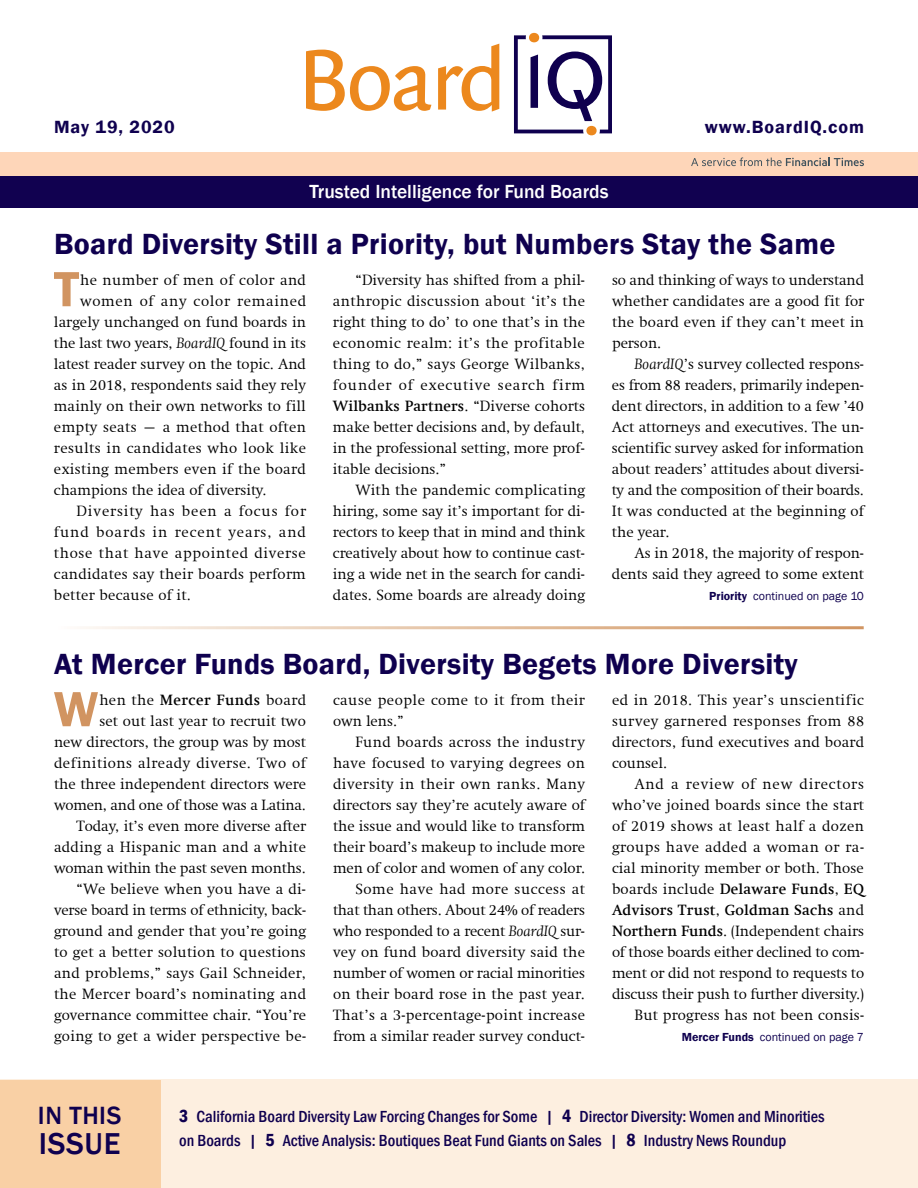
<style>
.page{position:relative;width:918px;height:1188px;background:#fff}
.page>*{position:absolute;margin:0;border:0;box-sizing:border-box;transform-origin:0 0}
.t1{font:600 51.15px "Franklin Gothic";color:#d19461}
.t2{font:500 31.05px "Franklin Gothic";letter-spacing:.02em;color:#0f004f}
.t3{font:600 30px "Franklin Gothic";letter-spacing:.01em;color:#0f004f}
.t4{font:500 25.65px "Franklin Gothic";letter-spacing:.02em;color:#0f004f}
.t5{font:500 19.5px "Franklin Gothic";color:#fff}
.t6{font:600 18.15px "Franklin Gothic";letter-spacing:.05em;color:#0f004f}
.t7{font:500 condensed 16.5px/24px "Franklin Gothic";color:#0f004f}
.t8{font:300 15px/21px "Swift Com";letter-spacing:.005em;color:#000;text-align:justify}
.t9{font:300 15px "Swift Com";letter-spacing:.025em;color:#000}
.t10{font:300 15px "Swift Com";letter-spacing:.05em;color:#000}
.t11{font:300 15px/21px "Swift Com";letter-spacing:.035em;color:#000}
.t12{font:300 15px "Swift Com";letter-spacing:.03em;color:#000}
.t13{font:300 15px "Swift Com";letter-spacing:.065em;color:#000}
.t14{font:300 15px "Swift Com";letter-spacing:.06em;color:#000}
.t15{font:12px "Franklin Gothic";color:#0f004f}
.s1{font-style:italic}
.s2{font-weight:500}
.s3{font-weight:600}
.s4{font-weight:600;font-size:18px}
</style>
<div class="page">
<div style="left:0;top:1080px;width:918px;height:108px;background:#fdefe0"></div>
<div style="left:0;top:1081px;width:160px;height:107px;background:#f9d0a5"></div>
<div style="left:0;top:175px;width:918px;height:33px;background:#110150"></div>
<div style="left:0;top:152px;width:918px;height:23px;background:#fed6b9"></div>
<svg style="left:691px;top:157px;width:173px;height:9px"></svg>
<svg style="left:529px;top:33px;width:10px;height:9px"></svg>
<svg style="left:586px;top:126px;width:11px;height:9px"></svg>
<svg style="left:514px;top:35px;width:98px;height:98px"></svg>
<svg style="left:306px;top:50px;width:125px;height:61px"></svg>
<svg style="left:438px;top:44px;width:61px;height:68px"></svg>
<p class="t6" style="left:54px;top:119px;width:122px">May 19, 2020</p>
<h3 class="t5" style="left:309px;top:183px;width:301px">Trusted Intelligence for Fund Boards</h3>
<p class="t6" style="left:705px;top:119px;width:161px">www.BoardIQ.com</p>
<h3 class="t3" style="left:54px;top:231px;width:783px">Board Diversity Still a Priority, but Numbers Stay the Same</h3>
<h1 class="t1" style="left:54px;top:268px;width:27px">T</h1>
<p class="t9" style="left:80px;top:274px;width:227px">he number of men of color and</p>
<p class="t10" style="left:80px;top:295px;width:228px">women of any color remained</p>
<p class="t8" style="left:54px;top:313px;width:254px">largely unchanged on fund boards in</p>
<p class="t8" style="left:54px;top:334px;width:254px">the last two years, <span class="s1">BoardIQ</span> found in its</p>
<p class="t8" style="left:54px;top:355px;width:253px">latest reader survey on the topic. And</p>
<p class="t8" style="left:54px;top:376px;width:254px">as in 2018, respondents said they rely</p>
<p class="t8" style="left:54px;top:397px;width:253px">mainly on their own networks to fill</p>
<p class="t9" style="left:54px;top:421px;width:253px">empty seats – a method that often</p>
<p class="t12" style="left:54px;top:442px;width:254px">results in candidates who look like</p>
<p class="t9" style="left:54px;top:463px;width:253px">existing members even if the board</p>
<p class="t8" style="left:54px;top:481px;width:214px">champions the idea of diversity.</p>
<p class="t14" style="left:76px;top:505px;width:231px">Diversity has been a focus for</p>
<p class="t13" style="left:54px;top:526px;width:253px">fund boards in recent years, and</p>
<p class="t10" style="left:54px;top:547px;width:253px">those that have appointed diverse</p>
<p class="t8" style="left:54px;top:565px;width:253px">candidates say their boards perform</p>
<p class="t8" style="left:54px;top:586px;width:139px">better because of it.</p>
<p class="t8" style="left:333px;top:271px;width:254px;text-indent:22px">“Diversity has shifted from a phil&shy;anthropic discussion about ‘it’s the right thing to do’ to one that’s in the economic realm: it’s the profitable thing to do,” says George Wilbanks, founder of executive search firm <span class="s2">Wilbanks Partners</span>. “Diverse cohorts make better decisions and, by default, in the professional setting, more prof&shy;itable decisions.”</p>
<p class="t8" style="left:333px;top:481px;width:254px;text-indent:22px">With the pandemic complicating hiring, some say it’s important for di&shy;rectors to keep that in mind and think creatively about how to continue cast&shy;ing a wide net in the search for candi&shy;dates. Some boards are already doing</p>
<p class="t8" style="left:612px;top:271px;width:254px">so and thinking of ways to understand whether candidates are a good fit for the board even if they can’t meet in person.</p>
<p class="t8" style="left:612px;top:355px;width:254px;text-indent:23px"><span class="s1">BoardIQ</span>’s survey collected respons&shy;es from 88 readers, primarily indepen&shy;dent directors, in addition to a few ’40<br>Act attorneys and executives. The un&shy;scientific survey asked for information about readers’ attitudes about diversi&shy;ty and the composition of their boards.<br>It was conducted at the beginning of the year.</p>
<p class="t8" style="left:612px;top:544px;width:254px;text-align:right">As in 2018, the majority of respon&shy;dents said they agreed to some extent</p>
<p class="t15" style="left:709px;top:591px;width:156px"><span class="s3">Priority</span> continued on page 10</p>
<h3 class="t3" style="left:54px;top:651px;width:745px">At Mercer Funds Board, Diversity Begets More Diversity</h3>
<h1 class="t1" style="left:54px;top:688px;width:46px">W</h1>
<p class="t8" style="left:54px;top:691px;width:254px;text-align:right">hen the <span class="s2">Mercer Funds</span> board<br>set out last year to recruit two<br>new directors, the group was by most definitions already diverse. Two of the three independent directors were women, and one of those was a Latina.<br>Today, it’s even more diverse after adding a Hispanic man and a white woman within the past seven months. “We believe when you have a di&shy;verse board in terms of ethnicity, back&shy;ground and gender that you’re going to get a better solution to questions and problems,” says Gail Schneider, the Mercer board’s nominating and governance committee chair. “You’re going to get a wider perspective be-</p>
<p class="t11" style="left:333px;top:691px;width:253px">cause people come to it from their own lens.”</p>
<p class="t8" style="left:333px;top:733px;width:254px;text-align:right">Fund boards across the industry have focused to varying degrees on diversity in their own ranks. Many directors say they’re acutely aware of the issue and would like to transform their board’s makeup to include more men of color and women of any color.<br>Some have had more success at that than others. About 24% of readers who responded to a recent <span class="s1">BoardIQ</span> sur&shy;vey on fund board diversity said the number of women or racial minorities on their board rose in the past year.<br>That’s a 3-percentage-point increase from a similar reader survey conduct-</p>
<p class="t8" style="left:612px;top:691px;width:254px">ed in 2018. This year’s unscientific survey garnered responses from 88 directors, fund executives and board counsel.</p>
<p class="t8" style="left:612px;top:775px;width:254px;text-align:right">And a review of new directors who’ve joined boards since the start of 2019 shows at least half a dozen groups have added a woman or ra&shy;cial minority member or both. Those boards include <span class="s2">Delaware Funds</span>, <span class="s2">EQ Advisors Trust</span>, <span class="s2">Goldman Sachs</span> and <span class="s2">Northern Funds</span>. (Independent chairs of those boards either declined to com&shy;ment or did not respond to requests to discuss their push to further diversity.)<br>But progress has not been consis-</p>
<p class="t15" style="left:682px;top:1032px;width:184px"><span class="s3">Mercer Funds</span> continued on page 7</p>
<h3 class="t4" style="left:38px;top:1105px;width:85px">IN THIS</h3>
<h2 class="t2" style="left:39px;top:1130px;width:83px">ISSUE</h2>
<p class="t7" style="left:179px;top:1105px;width:647px"><span class="s4">3</span> California Board Diversity Law Forcing Changes for Some | <span class="s4">4</span> Director Diversity: Women and Minorities on Boards | <span class="s4">5</span> Active Analysis: Boutiques Beat Fund Giants on Sales | <span class="s4">8</span> Industry News Roundup</p>
</div>
